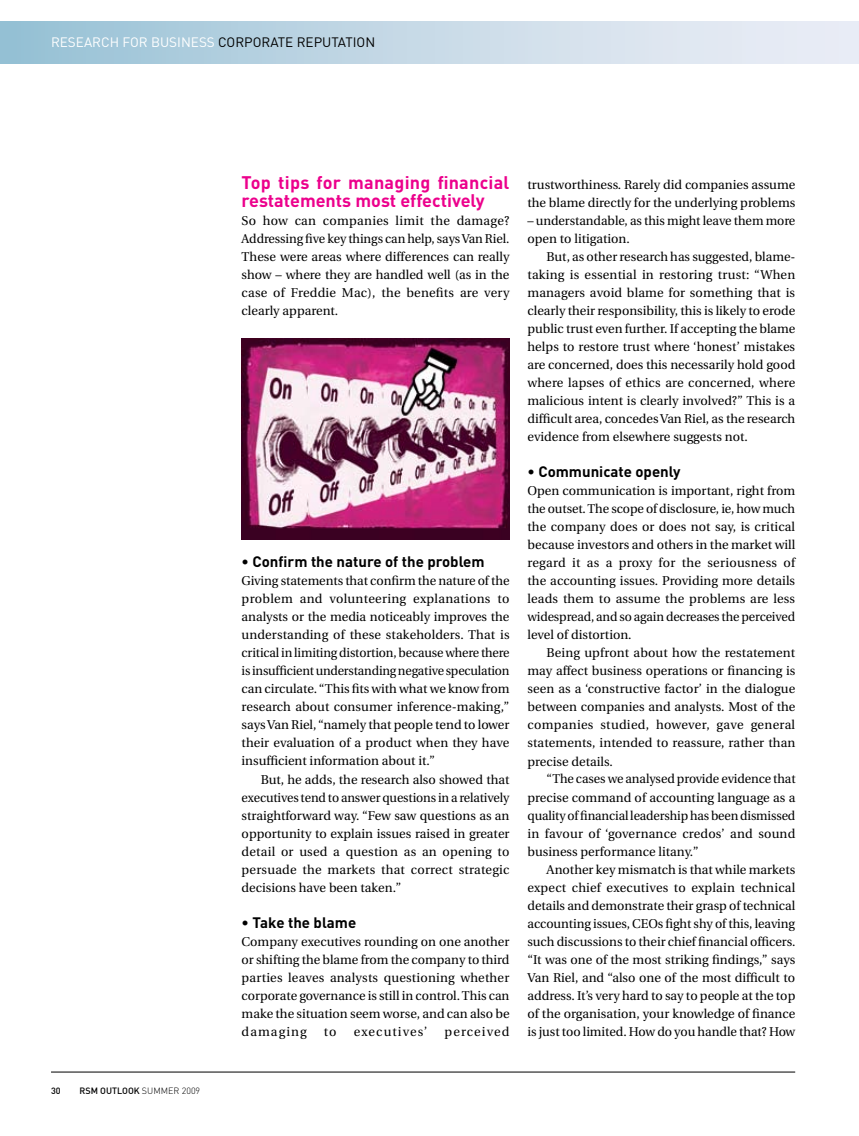
<style>
.page{position:relative;width:859px;height:1136px;background:#fff}
.page>*{position:absolute;margin:0;border:0;box-sizing:border-box;transform-origin:0 0}
.t1{font:700 18px/18px "DIN";color:#ec008c}
.t2{font:700 15px "DIN";color:#000}
.t3{font:13.5px "DIN";color:#fff}
.t4{font:12.75px/18px "Utopia";color:#000;text-align:justify}
.t5{font:12.75px "Utopia";letter-spacing:.085em;color:#000}
.t6{font:500 9px "DIN";color:#000}
.s1{color:#000}
.s2{font-weight:300}
</style>
<div class="page">
<hr style="left:51px;top:1071px;width:744px;height:1px;background:#000">
<div style="left:0;top:21px;width:859px;height:43px;background:linear-gradient(to right,#99c2d5,#f1f0f8)"></div>
<img style="left:242px;top:338px;width:268px;height:201px">
<p class="t3" style="left:51px;top:34px;width:326px">RESEARCH FOR BUSINESS <span class="s1">CORPORATE REPUTATION</span></p>
<p class="t6" style="left:51px;top:1084px;width:11px">30</p>
<p class="t6" style="left:80px;top:1084px;width:122px">RSM OUTLOOK <span class="s2">SUMMER 2009</span></p>
<h1 class="t1" style="left:242px;top:173px;width:269px">Top tips for managing financial restatements most effectively</h1>
<p class="t4" style="left:242px;top:212px;width:269px">So how can companies limit the damage?<br>Addressing five key things can help, says Van Riel.<br>These were areas where differences can really show – where they are handled well (as in the case of Freddie Mac), the benefits are very clearly apparent.</p>
<p class="t2" style="left:242px;top:552px;width:244px">• Confirm the nature of the problem</p>
<p class="t4" style="left:242px;top:572px;width:269px">Giving statements that confirm the nature of the problem and volunteering explanations to analysts or the media noticeably improves the understanding of these stakeholders. That is critical in limiting distortion, because where there is insufficient understanding negative speculation can circulate. “This fits with what we know from research about consumer inference-making,” says Van Riel, “namely that people tend to lower their evaluation of a product when they have insufficient information about it.”</p>
<p class="t4" style="left:242px;top:770px;width:269px;text-indent:19px">But, he adds, the research also showed that executives tend to answer questions in a relatively straightforward way. “Few saw questions as an opportunity to explain issues raised in greater detail or used a question as an opening to persuade the markets that correct strategic decisions have been taken.”</p>
<p class="t2" style="left:242px;top:912px;width:116px">• Take the blame</p>
<p class="t4" style="left:242px;top:932px;width:269px">Company executives rounding on one another or shifting the blame from the company to third parties leaves analysts questioning whether corporate governance is still in control. This can make the situation seem worse, and can also be damaging</p>
<p class="t4" style="left:324px;top:1022px;width:14px">to</p>
<p class="t5" style="left:354px;top:1024px;width:75px">executives’</p>
<p class="t5" style="left:444px;top:1024px;width:66px">perceived</p>
<p class="t4" style="left:527px;top:176px;width:269px">trustworthiness. Rarely did companies assume the blame directly for the underlying problems</p>
<p class="t4" style="left:527px;top:212px;width:269px">– understandable, as this might leave them more open to litigation.</p>
<p class="t4" style="left:527px;top:248px;width:270px;text-indent:19px">But, as other research has suggested, blame&shy;taking is essential in restoring trust: “When managers avoid blame for something that is clearly their responsibility, this is likely to erode public trust even further. If accepting the blame helps to restore trust where ‘honest’ mistakes are concerned, does this necessarily hold good where lapses of ethics are concerned, where malicious intent is clearly involved?” This is a difficult area, concedes Van Riel, as the research evidence from elsewhere suggests not.</p>
<p class="t2" style="left:527px;top:462px;width:155px">• Communicate openly</p>
<p class="t4" style="left:527px;top:482px;width:269px">Open communication is important, right from the outset. The scope of disclosure, ie, how much the company does or does not say, is critical because investors and others in the market will regard it as a proxy for the seriousness of the accounting issues. Providing more details leads them to assume the problems are less widespread, and so again decreases the perceived level of distortion.</p>
<p class="t4" style="left:527px;top:644px;width:269px;text-indent:19px">Being upfront about how the restatement may affect business operations or financing is seen as a ‘constructive factor’ in the dialogue between companies and analysts. Most of the companies studied, however, gave general statements, intended to reassure, rather than precise details.</p>
<p class="t4" style="left:527px;top:770px;width:270px;text-indent:19px">“The cases we analysed provide evidence that precise command of accounting language as a quality of financial leadership has been dismissed in favour of ‘governance credos’ and sound business performance litany.”</p>
<p class="t4" style="left:527px;top:860px;width:269px;text-indent:19px">Another key mismatch is that while markets expect chief executives to explain technical details and demonstrate their grasp of technical accounting issues, CEOs fight shy of this, leaving such discussions to their chief financial officers. “It was one of the most striking findings,” says Van Riel, and “also one of the most difficult to address. It’s very hard to say to people at the top of the organisation, your knowledge of finance is just too limited. How do you handle that? How</p>
</div>
